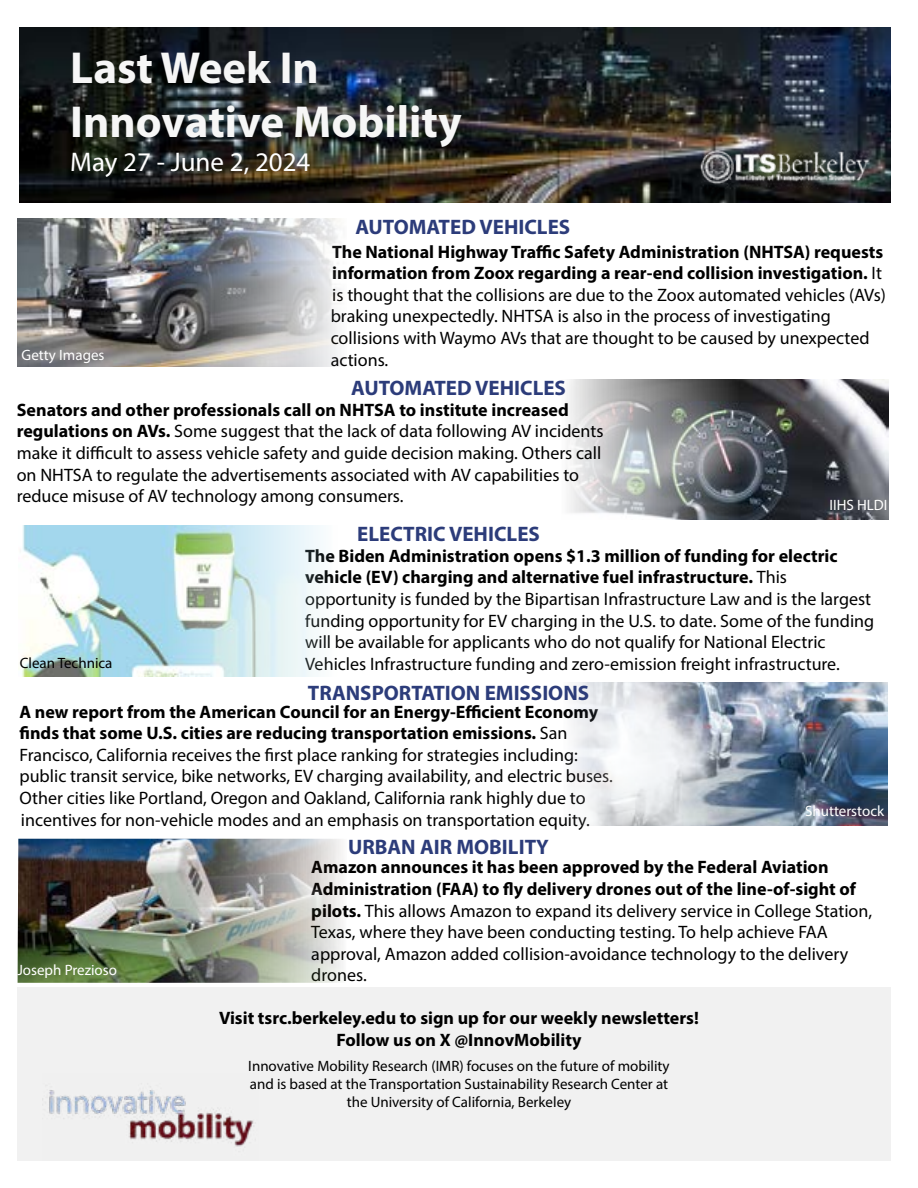
<style>
.page{position:relative;width:918px;height:1188px;background:#fff}
.page>*{position:absolute;margin:0;border:0;box-sizing:border-box;transform-origin:0 0}
.t1{font:700 45px/54px "Myriad Pro";color:#f6f6f6}
.t2{font:27px "Myriad Pro";color:#fff}
.t3{font:700 21px "Myriad Pro";color:#2c3c7a}
.t4{font:18px/21.6px "Myriad Pro";color:#000}
.t5{font:700 18px/21.6px "Myriad Pro";color:#000;text-align:center}
.t6{font:15px/18px "Myriad Pro";color:#000;text-align:center}
.t7{font:15px "Myriad Pro";color:#fff}
.s1{font-weight:700}
</style>
<div class="page">
<img style="left:20px;top:27px;width:871px;height:176px">
<img style="left:571px;top:683px;width:316px;height:142px">
<div style="left:17px;top:988px;width:874px;height:173px;background:#f1f1f1"></div>
<img style="left:49px;top:1090px;width:205px;height:57px">
<img style="left:22px;top:526px;width:298px;height:150px">
<img style="left:18px;top:218px;width:323px;height:149px">
<img style="left:567px;top:379px;width:322px;height:141px">
<img style="left:689px;top:141px;width:190px;height:56px">
<img style="left:18px;top:839px;width:325px;height:144px">
<h1 class="t1" style="left:70px;top:39px;width:393px">Last Week In<br>Innovative Mobility</h1>
<h2 class="t2" style="left:70px;top:145px;width:242px">May 27 - June 2, 2024</h2>
<p class="t7" style="left:22px;top:346px;width:84px">Getty Images</p>
<p class="t3" style="left:356px;top:213px;width:216px">AUTOMATED VEHICLES</p>
<p class="t4" style="left:331px;top:240px;width:557px"><span class="s1">The National Highway Traffic Safety Administration (NHTSA) requests information from Zoox regarding a rear-end collision investigation.</span> It is thought that the collisions are due to the Zoox automated vehicles (AVs) braking unexpectedly. NHTSA is also in the process of investigating collisions with Waymo AVs that are thought to be caused by unexpected actions.</p>
<p class="t3" style="left:351px;top:374px;width:216px">AUTOMATED VEHICLES</p>
<p class="t4" style="left:17px;top:399px;width:588px"><span class="s1">Senators and other professionals call on NHTSA to institute increased regulations on AVs.</span> Some suggest that the lack of data following AV incidents make it difficult to assess vehicle safety and guide decision making. Others call on NHTSA to regulate the advertisements associated with AV capabilities to reduce misuse of AV technology among consumers.</p>
<p class="t3" style="left:357px;top:521px;width:184px">ELECTRIC VEHICLES</p>
<p class="t7" style="left:830px;top:496px;width:59px">IIHS HLDI</p>
<p class="t6" style="left:20px;top:653px;width:94px">Clean Technica</p>
<p class="t4" style="left:305px;top:545px;width:571px"><span class="s1">The Biden Administration opens $1.3 million of funding for electric vehicle (EV) charging and alternative fuel infrastructure.</span> This opportunity is funded by the Bipartisan Infrastructure Law and is the largest funding opportunity for EV charging in the U.S. to date. Some of the funding will be available for applicants who do not qualify for National Electric Vehicles Infrastructure funding and zero-emission freight infrastructure.</p>
<p class="t3" style="left:308px;top:679px;width:283px">TRANSPORTATION EMISSIONS</p>
<p class="t4" style="left:19px;top:701px;width:595px"><span class="s1">A new report from the American Council for an Energy-Efficient Economy finds that some U.S. cities are reducing transportation emissions.</span> San Francisco, California receives the first place ranking for strategies including: public transit service, bike networks, EV charging availability, and electric buses.<br>Other cities like Portland, Oregon and Oakland, California rank highly due to incentives for non-vehicle modes and an emphasis on transportation equity.</p>
<p class="t3" style="left:348px;top:834px;width:202px">URBAN AIR MOBILITY</p>
<p class="t7" style="left:805px;top:802px;width:81px">Shutterstock</p>
<p class="t7" style="left:17px;top:961px;width:101px">Joseph Prezioso</p>
<p class="t4" style="left:311px;top:856px;width:562px"><span class="s1">Amazon announces it has been approved by the Federal Aviation Administration (FAA) to fly delivery drones out of the line-of-sight of pilots.</span> This allows Amazon to expand its delivery service in College Station, Texas, where they have been conducting testing. To help achieve FAA approval, Amazon added collision-avoidance technology to the delivery drones.</p>
<p class="t5" style="left:219px;top:1007px;width:481px">Visit tsrc.berkeley.edu to sign up for our weekly newsletters!<br>Follow us on X @InnovMobility</p>
<p class="t6" style="left:248px;top:1057px;width:423px">Innovative Mobility Research (IMR) focuses on the future of mobility and is based at the Transportation Sustainability Research Center at the University of California, Berkeley</p>
</div>
